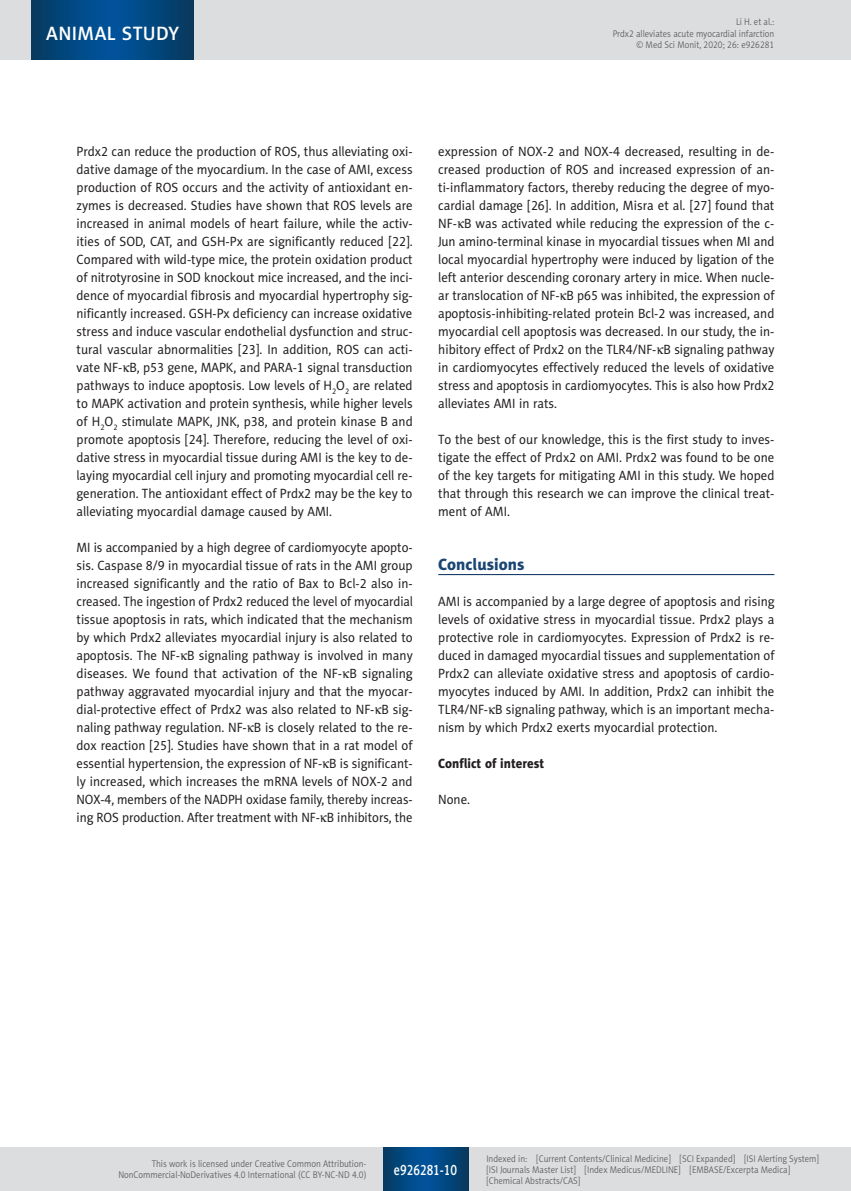
<style>
.page{position:relative;width:851px;height:1191px;background:#fff}
.page>*{position:absolute;margin:0;border:0;box-sizing:border-box;transform-origin:0 0}
.t1{font:19.5px "Naomi Sans EFN Medium";letter-spacing:.015em;color:#fff}
.MSM_Headline_1{font:16.5px "Naomi Sans EFN Heavy";color:#1a4574}
.t2{font:15px "Naomi Sans EFN Medium";color:#fff;scale:.8 1}
.MSM_Body{font:13.5px/18px "Naomi Sans EFN";color:#231f20;text-align:justify;scale:.95 1}
.MSM_Body-2{font:13.5px/18px "Naomi Sans EFN";color:#231f20;text-align:justify;scale:.94 1}
.MSM_Headline_2{font:13.5px "Naomi Sans EFN Heavy";color:#231f20;scale:.95 1}
.t3{font:9.75px/11.2px "Naomi Sans EFN Light";color:#57585a;text-align:right;scale:.9 1}
.s1{font-family:"Standard Sym L"}
</style>
<div class="page">
<hr style="left:438px;top:574px;width:336px;height:1px;background:#00295c">
<div style="left:0;top:1148px;width:850px;height:43px;background:#dcdddf"></div>
<svg style="left:383px;top:1147px;width:85px;height:43px;background:#02477e"></svg>
<div style="left:0;top:0;width:850px;height:60px;background:#dcdddf"></div>
<hr style="left:850px;top:0;width:1px;height:60px;background:#dcdddf">
<svg style="left:32px;top:0;width:161px;height:60px;background:#02477f"></svg>
<h1 class="t1" style="left:46px;top:22px;width:134px">ANIMAL STUDY</h1>
<p class="t3" style="left:612px;top:16px;width:181px">Li H. et al.:<br>Prdx2 alleviates acute myocardial infarction © Med Sci Monit, 2020; 26: e926281</p>
<p class="MSM_Body" style="left:77px;top:142px;width:355px">Prdx2 can reduce the production of ROS, thus alleviating oxi&shy;dative damage of the myocardium. In the case of AMI, excess production of ROS occurs and the activity of antioxidant en&shy;zymes is decreased. Studies have shown that ROS levels are increased in animal models of heart failure, while the activ&shy;ities of SOD, CAT, and GSH-Px are significantly reduced [22].<br>Compared with wild-type mice, the protein oxidation product of nitrotyrosine in SOD knockout mice increased, and the inci&shy;dence of myocardial fibrosis and myocardial hypertrophy sig&shy;nificantly increased. GSH-Px deficiency can increase oxidative stress and induce vascular endothelial dysfunction and struc&shy;tural vascular abnormalities [23]. In addition, ROS can acti&shy;vate NF-<span class="s1">k</span>B, p53 gene, MAPK, and PARA-1 signal transduction pathways to induce apoptosis. Low levels of H<sub>2</sub>O<sub>2</sub> are related to MAPK activation and protein synthesis, while higher levels of H<sub>2</sub>O<sub>2</sub> stimulate MAPK, JNK, p38, and protein kinase B and promote apoptosis [24]. Therefore, reducing the level of oxi&shy;dative stress in myocardial tissue during AMI is the key to de&shy;laying myocardial cell injury and promoting myocardial cell re&shy;generation. The antioxidant effect of Prdx2 may be the key to alleviating myocardial damage caused by AMI.</p>
<p class="MSM_Body-2" style="left:77px;top:538px;width:359px">MI is accompanied by a high degree of cardiomyocyte apopto&shy;sis. Caspase 8/9 in myocardial tissue of rats in the AMI group increased significantly and the ratio of Bax to Bcl-2 also in&shy;creased. The ingestion of Prdx2 reduced the level of myocardial tissue apoptosis in rats, which indicated that the mechanism by which Prdx2 alleviates myocardial injury is also related to apoptosis. The NF-<span class="s1">k</span>B signaling pathway is involved in many diseases. We found that activation of the NF-<span class="s1">k</span>B signaling pathway aggravated myocardial injury and that the myocar&shy;dial-protective effect of Prdx2 was also related to NF-<span class="s1">k</span>B sig&shy;naling pathway regulation. NF-<span class="s1">k</span>B is closely related to the re&shy;dox reaction [25]. Studies have shown that in a rat model of essential hypertension, the expression of NF-<span class="s1">k</span>B is significant&shy;ly increased, which increases the mRNA levels of NOX-2 and NOX-4, members of the NADPH oxidase family, thereby increas&shy;ing ROS production. After treatment with NF-<span class="s1">k</span>B inhibitors, the</p>
<p class="MSM_Body" style="left:438px;top:142px;width:355px">expression of NOX-2 and NOX-4 decreased, resulting in de&shy;creased production of ROS and increased expression of an&shy;ti-inflammatory factors, thereby reducing the degree of myo&shy;cardial damage [26]. In addition, Misra et al. [27] found that NF-<span class="s1">k</span>B was activated while reducing the expression of the c-Jun amino-terminal kinase in myocardial tissues when MI and local myocardial hypertrophy were induced by ligation of the left anterior descending coronary artery in mice. When nucle&shy;ar translocation of NF-<span class="s1">k</span>B p65 was inhibited, the expression of apoptosis-inhibiting-related protein Bcl-2 was increased, and myocardial cell apoptosis was decreased. In our study, the in&shy;hibitory effect of Prdx2 on the TLR4/NF-<span class="s1">k</span>B signaling pathway in cardiomyocytes effectively reduced the levels of oxidative stress and apoptosis in cardiomyocytes. This is also how Prdx2 alleviates AMI in rats.</p>
<p class="MSM_Body" style="left:438px;top:430px;width:355px">To the best of our knowledge, this is the first study to inves&shy;tigate the effect of Prdx2 on AMI. Prdx2 was found to be one of the key targets for mitigating AMI in this study. We hoped that through this research we can improve the clinical treat&shy;ment of AMI.</p>
<p class="MSM_Headline_1" style="left:438px;top:554px;width:88px">Conclusions</p>
<p class="MSM_Body" style="left:438px;top:592px;width:355px">AMI is accompanied by a large degree of apoptosis and rising levels of oxidative stress in myocardial tissue. Prdx2 plays a protective role in cardiomyocytes. Expression of Prdx2 is re&shy;duced in damaged myocardial tissues and supplementation of Prdx2 can alleviate oxidative stress and apoptosis of cardio&shy;myocytes induced by AMI. In addition, Prdx2 can inhibit the TLR4/NF-<span class="s1">k</span>B signaling pathway, which is an important mecha&shy;nism by which Prdx2 exerts myocardial protection.</p>
<p class="MSM_Headline_2" style="left:438px;top:755px;width:113px">Conflict of interest</p>
<p class="MSM_Body" style="left:438px;top:790px;width:35px">None.</p>
<p class="t3" style="left:118px;top:1158px;width:277px">This work is licensed under Creative Common Attribution-<br>NonCommercial-NoDerivatives 4.0 International (CC BY-NC-ND 4.0)</p>
<p class="t2" style="left:394px;top:1160px;width:81px">e926281-10</p>
<p class="t3" style="left:486px;top:1152px;width:371px;text-align:left">Indexed in: [Current Contents/Clinical Medicine] [SCI Expanded] [ISI Alerting System] [ISI Journals Master List] [Index Medicus/MEDLINE] [EMBASE/Excerpta Medica] [Chemical Abstracts/CAS]</p>
</div>
